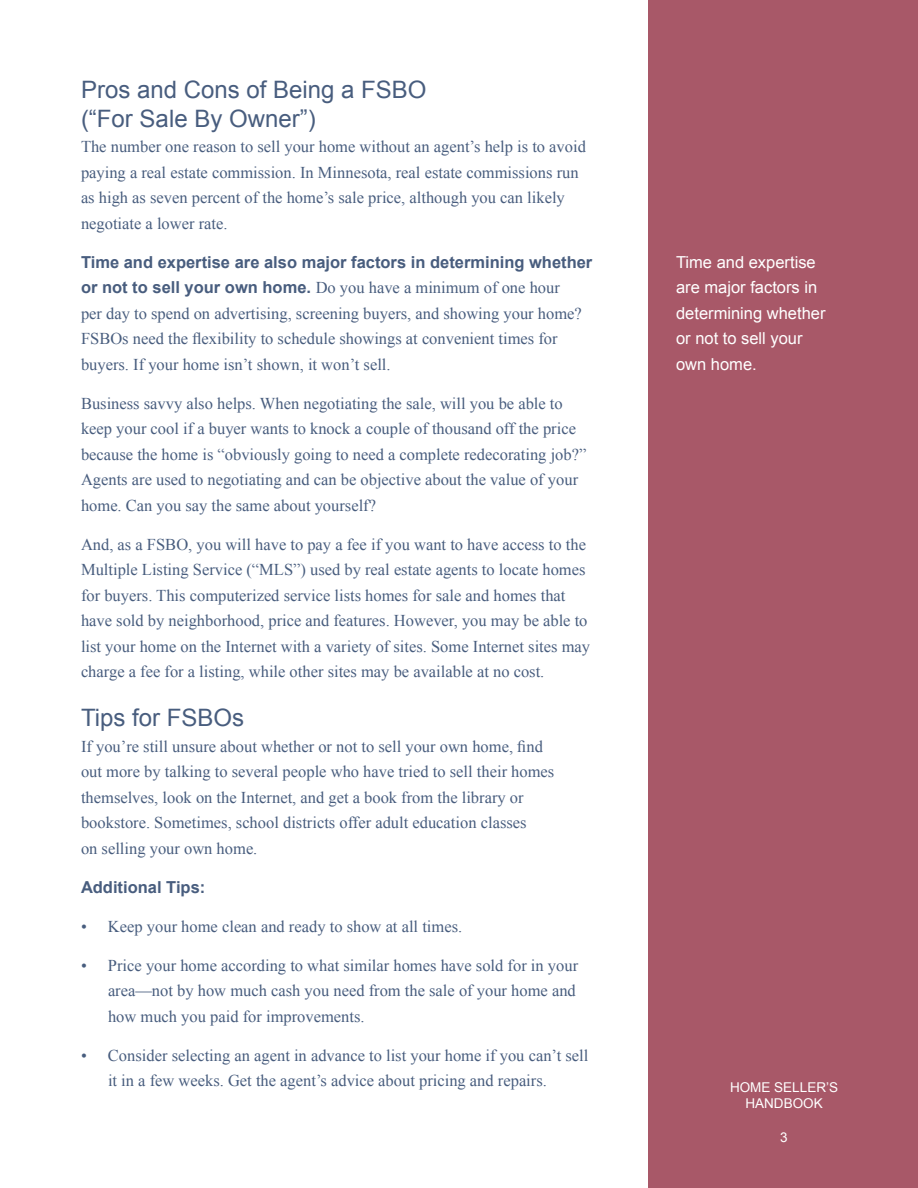
<style>
.page{position:relative;width:918px;height:1188px;background:#fff}
.page>*{position:absolute;margin:0;border:0;box-sizing:border-box;transform-origin:0 0}
.h3{font:24px/28.5px "Arial";color:#485d7e}
.p{font:16.5px/25.5px "Times New Roman";color:#485d7e}
.p_1{font:16.5px/25.5px "Times New Roman";color:#485d7e}
.li{font:16.5px/25.5px "Times New Roman";color:#485d7e}
.p-2{font:16.5px/25.5px "Arial";color:#fff}
.b{font:700 16.5px "Arial";color:#485d7e}
.t1{font:13.5px/16.5px "Arial";color:#fff;text-align:center}
.s1{font-family:"Arial";font-weight:700}
</style>
<div class="page">
<div style="left:648px;top:0;width:270px;height:1188px;background:#a85868"></div>
<p class="h3" style="left:81px;top:76px;width:347px">Pros and Cons of Being a FSBO (“For Sale By Owner”)</p>
<p class="p_1" style="left:81px;top:134px;width:506px">The number one reason to sell your home without an agent’s help is to avoid paying a real estate commission. In Minnesota, real estate commissions run as high as seven percent of the home’s sale price, although you can likely negotiate a lower rate.</p>
<p class="p" style="left:81px;top:249px;width:513px"><span class="s1">Time and expertise are also major factors in determining whether or not to sell your own home.</span> Do you have a minimum of one hour<br>per day to spend on advertising, screening buyers, and showing your home?<br>FSBOs need the flexibility to schedule showings at convenient times for buyers. If your home isn’t shown, it won’t sell.</p>
<p class="p" style="left:81px;top:390px;width:507px">Business savvy also helps. When negotiating the sale, will you be able to keep your cool if a buyer wants to knock a couple of thousand off the price because the home is “obviously going to need a complete redecorating job?” Agents are used to negotiating and can be objective about the value of your home. Can you say the same about yourself?</p>
<p class="p" style="left:81px;top:531px;width:511px">And, as a FSBO, you will have to pay a fee if you want to have access to the Multiple Listing Service (“MLS”) used by real estate agents to locate homes for buyers. This computerized service lists homes for sale and homes that have sold by neighborhood, price and features. However, you may be able to list your home on the Internet with a variety of sites. Some Internet sites may charge a fee for a listing, while other sites may be available at no cost.</p>
<p class="h3" style="left:81px;top:704px;width:165px">Tips for FSBOs</p>
<p class="p_1" style="left:81px;top:733px;width:475px">If you’re still unsure about whether or not to sell your own home, find out more by talking to several people who have tried to sell their homes themselves, look on the Internet, and get a book from the library or bookstore. Sometimes, school districts offer adult education classes<br>on selling your own home.</p>
<p class="b" style="left:81px;top:876px;width:126px">Additional Tips:</p>
<p class="li" style="left:81px;top:913px;width:383px">• Keep your home clean and ready to show at all times.</p>
<p class="li" style="left:108px;top:952px;width:472px;text-indent:-27px">• Price your home according to what similar homes have sold for in your area—not by how much cash you need from the sale of your home and how much you paid for improvements.</p>
<p class="li" style="left:108px;top:1042px;width:482px;text-indent:-27px">• Consider selecting an agent in advance to list your home if you can’t sell it in a few weeks. Get the agent’s advice about pricing and repairs.</p>
<p class="p-2" style="left:676px;top:249px;width:151px">Time and expertise are major factors in determining whether or not to sell your own home.</p>
<p class="t1" style="left:730px;top:1079px;width:110px">HOME SELLER’S<br>HANDBOOK</p>
<p class="t1" style="left:780px;top:1129px;width:9px">3</p>
</div>
